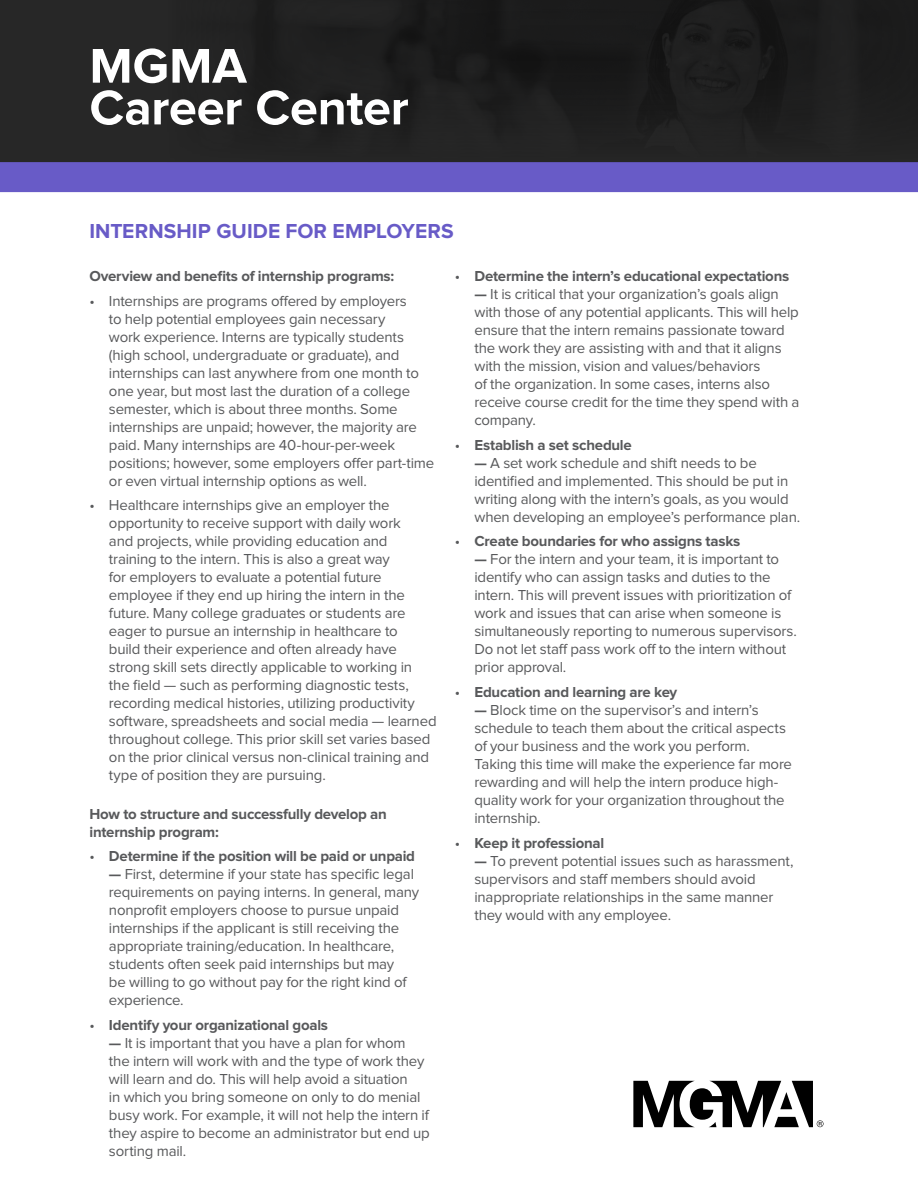
<style>
.page{position:relative;width:918px;height:1188px;background:#fff}
.page>*{position:absolute;margin:0;border:0;box-sizing:border-box;transform-origin:0 0}
.t1{font:700 50.55px/41.7px "Proxima Nova";letter-spacing:-.005em;color:#fff}
.t2{font:700 21px "Proxima Nova";letter-spacing:.005em;color:#685bc7}
.t3{font:15px/18px "Proxima Nova";letter-spacing:-.015em;color:#58595b}
.t4{font:700 15px/18px "Proxima Nova";letter-spacing:-.015em;color:#58595b}
.s1{font-weight:400}
.s2{font-weight:700}
</style>
<div class="page">
<div style="left:0;top:0;width:918px;height:163px;background:#212121"></div>
<div style="left:0;top:162px;width:918px;height:30px;background:#685bc7"></div>
<svg style="left:633px;top:1081px;width:191px;height:46px"></svg>
<h1 class="t1" style="left:89px;top:47px;width:321px">MGMA<br>Career Center</h1>
<h2 class="t2" style="left:89px;top:221px;width:366px">INTERNSHIP GUIDE FOR EMPLOYERS</h2>
<p class="t4" style="left:89px;top:268px;width:306px">Overview and benefits of internship programs:</p>
<p class="t3" style="left:109px;top:292px;width:327px;text-indent:-20px">• Internships are programs offered by employers<br>to help potential employees gain necessary<br>work experience. Interns are typically students (high school, undergraduate or graduate), and internships can last anywhere from one month to one year, but most last the duration of a college semester, which is about three months. Some internships are unpaid; however, the majority are paid. Many internships are 40-hour-per-week positions; however, some employers offer part-time or even virtual internship options as well.</p>
<p class="t3" style="left:109px;top:497px;width:329px;text-indent:-20px">• Healthcare internships give an employer the opportunity to receive support with daily work<br>and projects, while providing education and training to the intern. This is also a great way<br>for employers to evaluate a potential future employee if they end up hiring the intern in the future. Many college graduates or students are eager to pursue an internship in healthcare to<br>build their experience and often already have strong skill sets directly applicable to working in the field — such as performing diagnostic tests, recording medical histories, utilizing productivity software, spreadsheets and social media — learned throughout college. This prior skill set varies based on the prior clinical versus non-clinical training and type of position they are pursuing.</p>
<p class="t4" style="left:89px;top:805px;width:299px">How to structure and successfully develop an internship program:</p>
<p class="t4" style="left:89px;top:848px;width:327px"><span class="s1">•</span> Determine if the position will be paid or unpaid</p>
<p class="t3" style="left:109px;top:866px;width:312px"><span class="s2">—</span> First, determine if your state has specific legal requirements on paying interns. In general, many nonprofit employers choose to pursue unpaid internships if the applicant is still receiving the appropriate training/education. In healthcare, students often seek paid internships but may<br>be willing to go without pay for the right kind of experience.</p>
<p class="t4" style="left:89px;top:1017px;width:240px"><span class="s1">•</span> Identify your organizational goals</p>
<p class="t3" style="left:109px;top:1035px;width:322px"><span class="s2">—</span> It is important that you have a plan for whom the intern will work with and the type of work they will learn and do. This will help avoid a situation<br>in which you bring someone on only to do menial busy work. For example, it will not help the intern if they aspire to become an administrator but end up sorting mail.</p>
<p class="t4" style="left:455px;top:268px;width:336px"><span class="s1">•</span> Determine the intern’s educational expectations</p>
<p class="t3" style="left:474px;top:286px;width:327px"><span class="s2">—</span> It is critical that your organization’s goals align with those of any potential applicants. This will help ensure that the intern remains passionate toward the work they are assisting with and that it aligns with the mission, vision and values/behaviors<br>of the organization. In some cases, interns also receive course credit for the time they spend with a company.</p>
<p class="t4" style="left:455px;top:436px;width:178px"><span class="s1">•</span> Establish a set schedule</p>
<p class="t3" style="left:474px;top:454px;width:327px"><span class="s2">—</span> A set work schedule and shift needs to be identified and implemented. This should be put in writing along with the intern’s goals, as you would when developing an employee’s performance plan.</p>
<p class="t4" style="left:455px;top:533px;width:287px"><span class="s1">•</span> Create boundaries for who assigns tasks</p>
<p class="t3" style="left:474px;top:551px;width:324px"><span class="s2">—</span> For the intern and your team, it is important to identify who can assign tasks and duties to the intern. This will prevent issues with prioritization of work and issues that can arise when someone is simultaneously reporting to numerous supervisors.<br>Do not let staff pass work off to the intern without prior approval.</p>
<p class="t4" style="left:455px;top:684px;width:224px"><span class="s1">•</span> Education and learning are key</p>
<p class="t3" style="left:474px;top:702px;width:319px"><span class="s2">—</span> Block time on the supervisor’s and intern’s schedule to teach them about the critical aspects of your business and the work you perform.<br>Taking this time will make the experience far more rewarding and will help the intern produce high&shy;quality work for your organization throughout the internship.</p>
<p class="t4" style="left:455px;top:835px;width:151px"><span class="s1">•</span> Keep it professional</p>
<p class="t3" style="left:474px;top:853px;width:321px"><span class="s2">—</span> To prevent potential issues such as harassment, supervisors and staff members should avoid inappropriate relationships in the same manner they would with any employee.</p>
</div>
